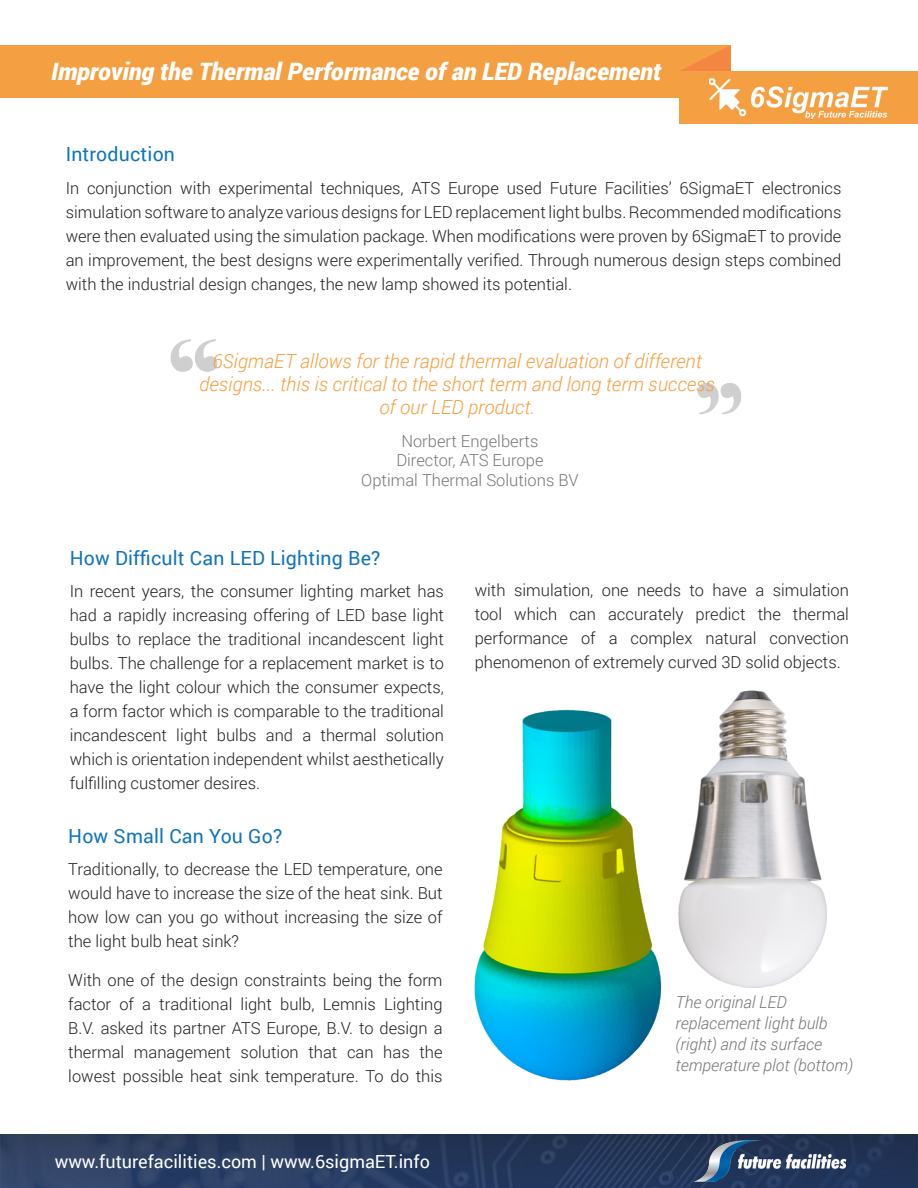
<style>
.page{position:relative;width:918px;height:1188px;background:#fff}
.page>*{position:absolute;margin:0;border:0;box-sizing:border-box;transform-origin:0 0}
.t1{font:italic 900 24px "Roboto";color:#fff}
.Tech_Term_Definition{font:italic 300 19.5px/23.4px "Roboto";color:#f49f41;text-align:center}
.SubHeading{font:19.5px "Roboto";letter-spacing:.01em;color:#1074bc}
.t2{font:18px "Roboto";color:#fff}
.Second_Paragraph_Onw{font:300 16.5px/24px "Roboto";color:#231f20;text-align:justify}
.Footnote{font:italic 300 16.5px/21px "Roboto";color:#757679}
.Footnote-2{font:300 16.5px "Roboto";color:#757679}
</style>
<div class="page">
<img style="left:0;top:1134px;width:918px;height:54px">
<img style="left:693px;top:1141px;width:156px;height:40px">
<div style="left:0;top:45px;width:731px;height:53px;background:#f49f41"></div>
<div style="left:680px;top:71px;width:238px;height:53px;background:#f49f41"></div>
<svg style="left:680px;top:46px;width:51px;height:25px"></svg>
<img style="left:708px;top:65px;width:181px;height:55px">
<img style="left:678px;top:690px;width:149px;height:298px">
<img style="left:474px;top:709px;width:188px;height:372px">
<img style="left:697px;top:383px;width:45px;height:32px">
<img style="left:170px;top:339px;width:48px;height:33px">
<p class="t1" style="left:51px;top:54px;width:612px">Improving the Thermal Performance of an LED Replacement</p>
<p class="SubHeading" style="left:66px;top:140px;width:111px">Introduction</p>
<p class="Second_Paragraph_Onw" style="left:66px;top:176px;width:777px">In conjunction with experimental techniques, ATS Europe used Future Facilities’ 6SigmaET electronics simulation software to analyze various designs for LED replacement light bulbs. Recommended modifications were then evaluated using the simulation package. When modifications were proven by 6SigmaET to provide an improvement, the best designs were experimentally verified. Through numerous design steps combined with the industrial design changes, the new lamp showed its potential.</p>
<p class="Tech_Term_Definition" style="left:199px;top:348px;width:517px">6SigmaET allows for the rapid thermal evaluation of different designs... this is critical to the short term and long term success of our LED product.</p>
<p class="Footnote-2" style="left:401px;top:429px;width:139px">Norbert Engelberts</p>
<p class="Footnote-2" style="left:396px;top:449px;width:149px">Director, ATS Europe</p>
<p class="Footnote-2" style="left:361px;top:468px;width:219px">Optimal Thermal Solutions BV</p>
<p class="SubHeading" style="left:70px;top:544px;width:312px">How Difficult Can LED Lighting Be?</p>
<p class="Second_Paragraph_Onw" style="left:70px;top:579px;width:376px">In recent years, the consumer lighting market has had a rapidly increasing offering of LED base light bulbs to replace the traditional incandescent light bulbs. The challenge for a replacement market is to have the light colour which the consumer expects, a form factor which is comparable to the traditional incandescent light bulbs and a thermal solution which is orientation independent whilst aesthetically fulfilling customer desires.</p>
<p class="SubHeading" style="left:68px;top:822px;width:216px">How Small Can You Go?</p>
<p class="Second_Paragraph_Onw" style="left:68px;top:857px;width:376px">Traditionally, to decrease the LED temperature, one would have to increase the size of the heat sink. But how low can you go without increasing the size of the light bulb heat sink?</p>
<p class="Second_Paragraph_Onw" style="left:68px;top:968px;width:376px">With one of the design constraints being the form factor of a traditional light bulb, Lemnis Lighting B.V. asked its partner ATS Europe, B.V. to design a thermal management solution that can has the lowest possible heat sink temperature. To do this</p>
<p class="t2" style="left:55px;top:1149px;width:377px">www.futurefacilities.com | www.6sigmaET.info</p>
<p class="Second_Paragraph_Onw" style="left:475px;top:578px;width:376px">with simulation, one needs to have a simulation tool which can accurately predict the thermal performance of a complex natural convection phenomenon of extremely curved 3D solid objects.</p>
<p class="Footnote" style="left:676px;top:991px;width:179px">The original LED replacement light bulb (right) and its surface temperature plot (bottom)</p>
</div>
